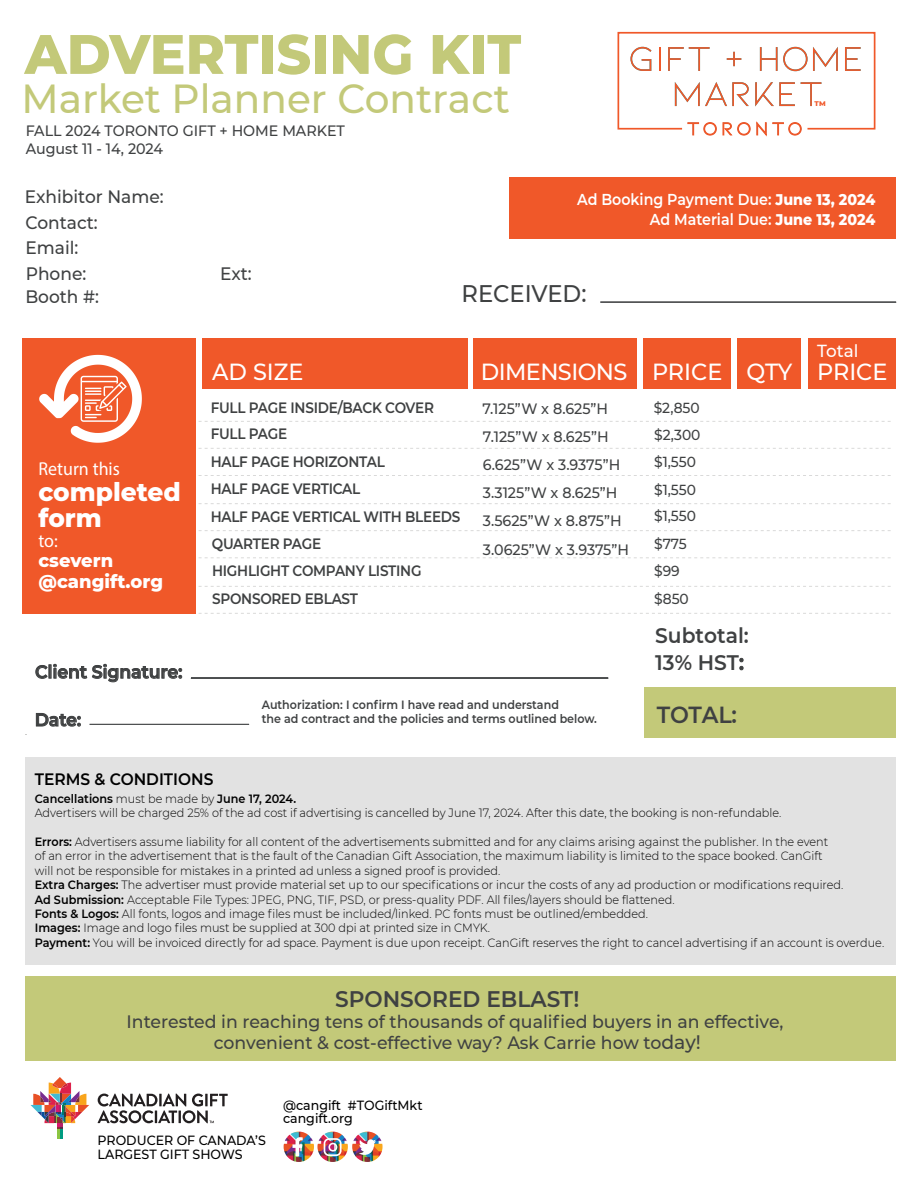
<style>
.page{position:relative;width:918px;height:1188px;background:#fff}
.page>*{position:absolute;margin:0;border:0;box-sizing:border-box;transform-origin:0 0}
.t1{font:800 55.5px "Montserrat";color:#c3c979;scale:.96 1}
.t2{font:500 40.5px "Montserrat";color:#c3c979;scale:.96 1}
.t3{font:800 25.95px/26px "Montserrat";color:#fff;scale:.96 1}
.t4{font:500 24px "Montserrat";color:#3f4142;scale:.95 1}
.t5{font:500 23.25px "Montserrat";letter-spacing:-.01em;color:#fff;scale:.96 1}
.t6{font:600 23.25px "Montserrat";letter-spacing:-.01em;color:#3f4142;scale:.96 1}
.t7{font:600 22.5px "Montserrat";color:#3f4142;scale:.96 1}
.t8{font:600 21px/26.7px "Montserrat";color:#3f4142;scale:.96 1}
.t9{font:800 18.75px/20.1px "Montserrat";color:#fff;scale:.96 1}
.t10{font:18.75px "Myriad Pro";color:#fff;scale:.96 1}
.t11{font:500 18px/21px "Montserrat";color:#3f4142;text-align:center;scale:.96 1}
.t12{font:500 18px/25.5px "Montserrat";color:#3f4142;scale:.95 1}
.t13{font:600 18px "Montserrat";color:#3f4142;scale:.95 1}
.t14{font:500 17.4px "Montserrat";letter-spacing:.005em;color:#fff;scale:.96 1}
.t15{font:600 16.5px "Montserrat";color:#000;scale:.94 1}
.t16{font:600 15.75px/20.5px "Montserrat";color:#fff;text-align:right;scale:.9 1}
.t17{font:500 15px/28.2px "Montserrat";color:#3f4142;scale:.95 1}
.t18{font:600 15px/27.2px "Montserrat";letter-spacing:-.015em;color:#3f4142;scale:.91 1}
.t19{font:500 14.55px/27.3px "Montserrat";color:#3f4142;scale:.95 1}
.t20{font:500 13.35px/13.2px "Montserrat";color:#000;scale:.95 1}
.t21{font:300 12px/14.4px "Montserrat";color:#000;scale:.94 1}
.t22{font:600 12px/13.5px "Montserrat";color:#3f4142;scale:.92 1}
.t23{font:800 6.9px "Montserrat";color:#f05829}
.s1{font-weight:800}
.s2{font-style:inherit}
.s3{font-weight:600}
.s4{font-size:19.5px}
</style>
<div class="page">
<svg style="left:617px;top:31px;width:259px;height:106px"></svg>
<div style="left:25px;top:976px;width:871px;height:85px;background:#c3c979"></div>
<svg style="left:98px;top:1094px;width:130px;height:29px"></svg>
<svg style="left:30px;top:1077px;width:59px;height:62px"></svg>
<img style="left:284px;top:1132px;width:30px;height:30px;border-radius:15px">
<img style="left:317px;top:1132px;width:31px;height:30px;border-radius:15px">
<img style="left:352px;top:1132px;width:31px;height:30px;border-radius:15px">
<svg style="left:292px;top:1137px;width:11px;height:19px"></svg>
<svg style="left:324px;top:1138px;width:18px;height:18px"></svg>
<svg style="left:359px;top:1139px;width:17px;height:17px"></svg>
<div style="left:510px;top:177px;width:386px;height:61px;background:#f05829"></div>
<hr style="left:600px;top:301px;width:296px;height:2px;background:#3f4142">
<svg style="left:198px;top:475px;width:693px;height:1px"></svg>
<svg style="left:198px;top:503px;width:693px;height:1px"></svg>
<svg style="left:198px;top:530px;width:693px;height:1px"></svg>
<svg style="left:199px;top:558px;width:691px;height:1px"></svg>
<svg style="left:198px;top:586px;width:693px;height:1px"></svg>
<svg style="left:198px;top:613px;width:693px;height:1px"></svg>
<div style="left:202px;top:338px;width:266px;height:51px;background:#f05829"></div>
<div style="left:643px;top:338px;width:88px;height:51px;background:#f05829"></div>
<div style="left:737px;top:338px;width:64px;height:51px;background:#f05829"></div>
<div style="left:808px;top:338px;width:88px;height:51px;background:#f05829"></div>
<div style="left:644px;top:687px;width:252px;height:51px;background:#c3c979"></div>
<svg style="left:35px;top:664px;width:147px;height:18px"></svg>
<hr style="left:191px;top:677px;width:417px;height:2px;background:#3f4142">
<svg style="left:36px;top:713px;width:45px;height:14px"></svg>
<hr style="left:90px;top:724px;width:159px;height:1px;background:#3f4142">
<div style="left:25px;top:757px;width:871px;height:207px;background:#e2e2e2"></div>
<div style="left:22px;top:338px;width:174px;height:276px;background:#f05829"></div>
<svg style="left:39px;top:355px;width:852px;height:94px"></svg>
<div style="left:474px;top:338px;width:163px;height:51px;background:#f05829"></div>
<h1 class="t1" style="left:25px;top:14px;width:519px">ADVERTISING KIT</h1>
<h2 class="t2" style="left:22px;top:71px;width:510px">Market Planner Contract</h2>
<p class="t17" style="left:26px;top:121px;width:338px;line-height:18px">FALL 2024 TORONTO GIFT + HOME MARKET<br>August 11 - 14, 2024</p>
<p class="t23" style="left:815px;top:99px;width:13px">TM</p>
<h3 class="t12" style="left:25px;top:183px;width:148px">Exhibitor Name:<br>Contact:<br>Email:<br>Phone:</h3>
<h3 class="t12" style="left:25px;top:283px;width:79px">Booth #:</h3>
<h3 class="t10" style="left:38px;top:457px;width:86px">Return this</h3>
<h3 class="t3" style="left:38px;top:477px;width:150px">completed form</h3>
<h3 class="t10" style="left:38px;top:529px;width:22px">to:</h3>
<h3 class="t9" style="left:38px;top:550px;width:131px">csevern @cangift.org</h3>
<h3 class="t13" style="left:35px;top:659px;width:157px">Client Signature:</h3>
<h3 class="t13" style="left:35px;top:707px;width:50px">Date:</h3>
<h3 class="t12" style="left:220px;top:260px;width:35px">Ext:</h3>
<h3 class="t16" style="left:577px;top:188px;width:333px">Ad Booking Payment Due: <span class="s1">June 13, 2024<br></span>Ad Material Due: <span class="s1">June 13, 2024</span></h3>
<h3 class="t4" style="left:462px;top:277px;width:133px">RECEIVED:</h3>
<h3 class="t5" style="left:212px;top:355px;width:97px">AD SIZE</h3>
<p class="t18" style="left:211px;top:394px;width:276px">FULL PAGE INSIDE/BACK COVER<br>FULL PAGE<br>HALF PAGE HORIZONTAL<br>HALF PAGE VERTICAL<br>HALF PAGE VERTICAL WITH BLEEDS</p>
<p class="t18" style="left:212px;top:529px;width:232px;line-height:27.6px">QUARTER PAGE<br>HIGHLIGHT COMPANY LISTING<br>SPONSORED EBLAST</p>
<h3 class="t5" style="left:481px;top:355px;width:154px">DIMENSIONS</h3>
<p class="t17" style="left:482px;top:394px;width:147px">7.125”W x 8.625”H<br>7.125”W x 8.625”H<br>6.625”W x 3.9375”H<br>3.3125”W x 8.625”H</p>
<p class="t17" style="left:483px;top:505px;width:155px;line-height:29.2px">3.5625”W x 8.875”H<br>3.0625”W x 3.9375”H</p>
<p class="t22" style="left:262px;top:698px;width:366px">Authorization: I confirm I have read and understand<br>the ad contract and the policies and terms outlined below.</p>
<h3 class="t5" style="left:652px;top:355px;width:75px">PRICE</h3>
<p class="t19" style="left:654px;top:394px;width:51px">$2,850 $2,300 $1,550 $1,550</p>
<p class="t19" style="left:654px;top:502px;width:45px">$1,550 $775 $99 $850</p>
<h3 class="t5" style="left:746px;top:355px;width:49px">QTY</h3>
<h3 class="t8" style="left:655px;top:621px;width:99px">Subtotal:<br>13% HST<span class="s2">:</span></h3>
<h3 class="t6" style="left:657px;top:698px;width:85px">TOTAL:</h3>
<h3 class="t14" style="left:817px;top:338px;width:45px">Total</h3>
<h3 class="t5" style="left:817px;top:355px;width:75px">PRICE</h3>
<h3 class="t15" style="left:35px;top:767px;width:192px">TERMS &amp; CONDITIONS</h3>
<p class="t21" style="left:35px;top:791px;width:796px"><span class="s3">Cancellations</span> must be made by <span class="s3">June 17, 2024.<br></span>Advertisers will be charged 25% of the ad cost if advertising is cancelled by June 17, 2024. After this date, the booking is non-refundable.</p>
<p class="t21" style="left:35px;top:834px;width:905px"><span class="s3">Errors:</span> Advertisers assume liability for all content of the advertisements submitted and for any claims arising against the publisher. In the event<br>of an error in the advertisement that is the fault of the Canadian Gift Association, the maximum liability is limited to the space booked. CanGift<br>will not be responsible for mistakes in a printed ad unless a signed proof is provided.<br><span class="s3">Extra Charges:</span> The advertiser must provide material set up to our specifications or incur the costs of any ad production or modifications required.<br><span class="s3">Ad Submission:</span> Acceptable File Types: JPEG, PNG, TIF, PSD, or press-quality PDF. All files/layers should be flattened.<br><span class="s3">Fonts &amp; Logos:</span> All fonts, logos and image files must be included/linked. PC fonts must be outlined/embedded.<br><span class="s3">Images:</span> Image and logo files must be supplied at 300 dpi at printed size in CMYK.<br><span class="s3">Payment:</span> You will be invoiced directly for ad space. Payment is due upon receipt. CanGift reserves the right to cancel advertising if an account is overdue.</p>
<h3 class="t7" style="left:335px;top:984px;width:256px">SPONSORED EBLAST!</h3>
<h3 class="t11" style="left:127px;top:1011px;width:686px">Interested in reaching tens of thousands of qualified buyers in an effective, convenient &amp; cost-effective way? Ask Carrie how to<span class="s4">day!</span></h3>
<p class="t20" style="left:98px;top:1134px;width:179px">PRODUCER OF CANADA’S<br>LARGEST GIFT SHOWS</p>
<p class="t20" style="left:283px;top:1098px;width:148px">@cangift #TOGiftMkt cangift.org</p>
</div>
